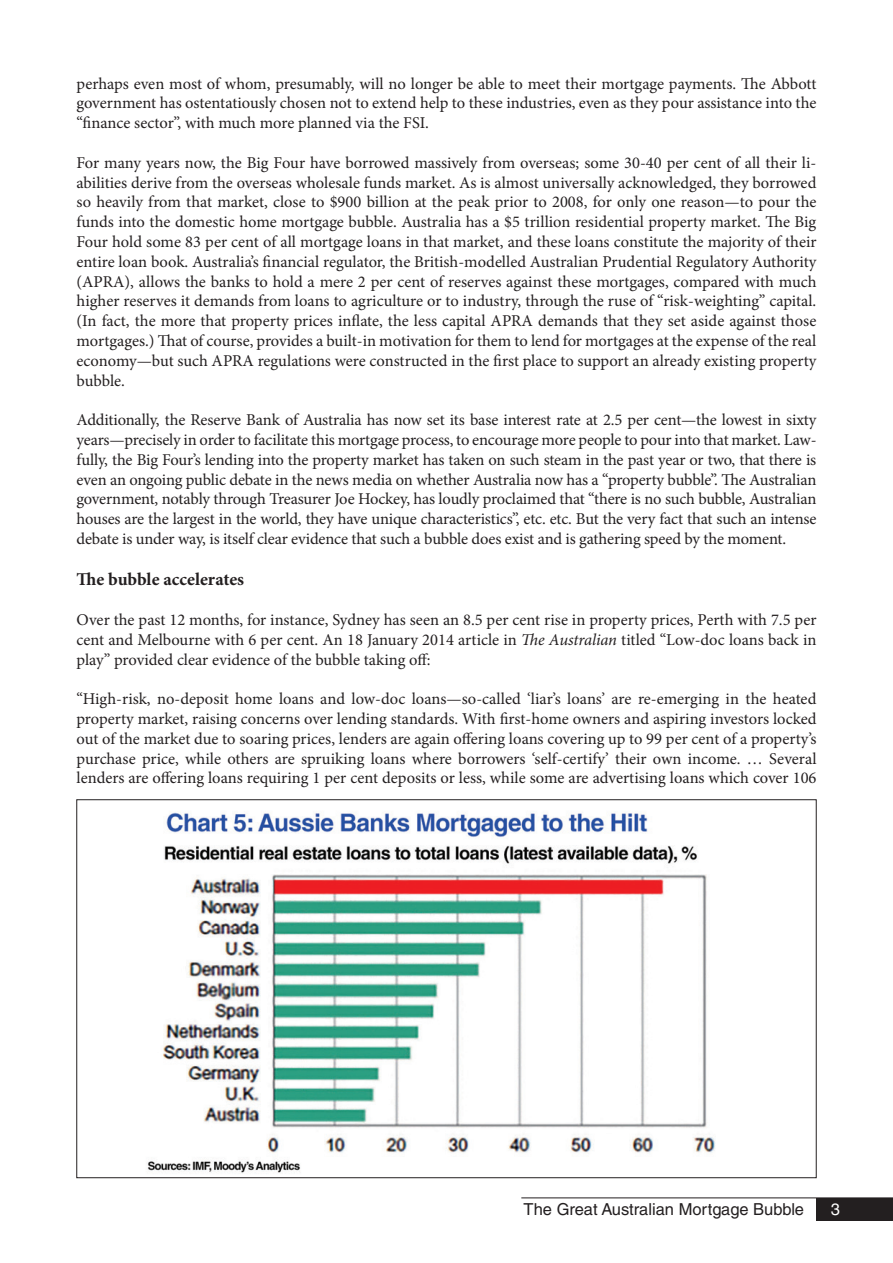
<style>
.page{position:relative;width:893px;height:1263px;background:#fff}
.page>*{position:absolute;margin:0;border:0;box-sizing:border-box;transform-origin:0 0}
.t1{font:700 18px "Minion Pro";letter-spacing:-.005em;color:#231f20}
.t2{font:16.5px/19.8px "Minion Pro";letter-spacing:-.005em;color:#231f20;text-align:justify}
.t3{font:16.5px "Helvetica LT Std";color:#231f20}
.t4{font:16.5px "Helvetica LT Std";color:#fff}
.s1{font-style:italic}
</style>
<div class="page">
<div style="left:816px;top:1198px;width:77px;height:23px;background:#231f20"></div>
<hr style="left:521px;top:1197px;width:372px;height:1px;background:#231f20">
<img style="left:147px;top:812px;width:568px;height:361px">
<p class="t2" style="left:77px;top:73px;width:741px">perhaps even most of whom, presumably, will no longer be able to meet their mortgage payments. The Abbott government has ostentatiously chosen not to extend help to these industries, even as they pour assistance into the “finance sector”, with much more planned via the FSI.</p>
<p class="t2" style="left:77px;top:153px;width:741px">For many years now, the Big Four have borrowed massively from overseas; some 30-40 per cent of all their li&shy;abilities derive from the overseas wholesale funds market. As is almost universally acknowledged, they borrowed so heavily from that market, close to $900 billion at the peak prior to 2008, for only one reason—to pour the funds into the domestic home mortgage bubble. Australia has a $5 trillion residential property market. The Big Four hold some 83 per cent of all mortgage loans in that market, and these loans constitute the majority of their entire loan book. Australia’s financial regulator, the British-modelled Australian Prudential Regulatory Authority (APRA), allows the banks to hold a mere 2 per cent of reserves against these mortgages, compared with much higher reserves it demands from loans to agriculture or to industry, through the ruse of “risk-weighting” capital. (In fact, the more that property prices inflate, the less capital APRA demands that they set aside against those mortgages.) That of course, provides a built-in motivation for them to lend for mortgages at the expense of the real economy—but such APRA regulations were constructed in the first place to support an already existing property bubble.</p>
<p class="t2" style="left:77px;top:410px;width:741px">Additionally, the Reserve Bank of Australia has now set its base interest rate at 2.5 per cent—the lowest in sixty years—precisely in order to facilitate this mortgage process, to encourage more people to pour into that market. Law&shy;fully, the Big Four’s lending into the property market has taken on such steam in the past year or two, that there is even an ongoing public debate in the news media on whether Australia now has a “property bubble”. The Australian government, notably through Treasurer Joe Hockey, has loudly proclaimed that “there is no such bubble, Australian houses are the largest in the world, they have unique characteristics”, etc. etc. But the very fact that such an intense debate is under way, is itself clear evidence that such a bubble does exist and is gathering speed by the moment.</p>
<p class="t1" style="left:77px;top:567px;width:169px">The bubble accelerates</p>
<p class="t2" style="left:77px;top:610px;width:741px">Over the past 12 months, for instance, Sydney has seen an 8.5 per cent rise in property prices, Perth with 7.5 per cent and Melbourne with 6 per cent. An 18 January 2014 article in <span class="s1">The Australian</span> titled “Low-doc loans back in play” provided clear evidence of the bubble taking off:</p>
<p class="t2" style="left:77px;top:689px;width:741px">“High-risk, no-deposit home loans and low-doc loans—so-called ‘liar’s loans’ are re-emerging in the heated property market, raising concerns over lending standards. With first-home owners and aspiring investors locked out of the market due to soaring prices, lenders are again offering loans covering up to 99 per cent of a property’s purchase price, while others are spruiking loans where borrowers ‘self-certify’ their own income. … Several lenders are offering loans requiring 1 per cent deposits or less, while some are advertising loans which cover 106</p>
<p class="t3" style="left:524px;top:1199px;width:282px">The Great Australian Mortgage Bubble</p>
<p class="t4" style="left:831px;top:1199px;width:11px">3</p>
</div>
